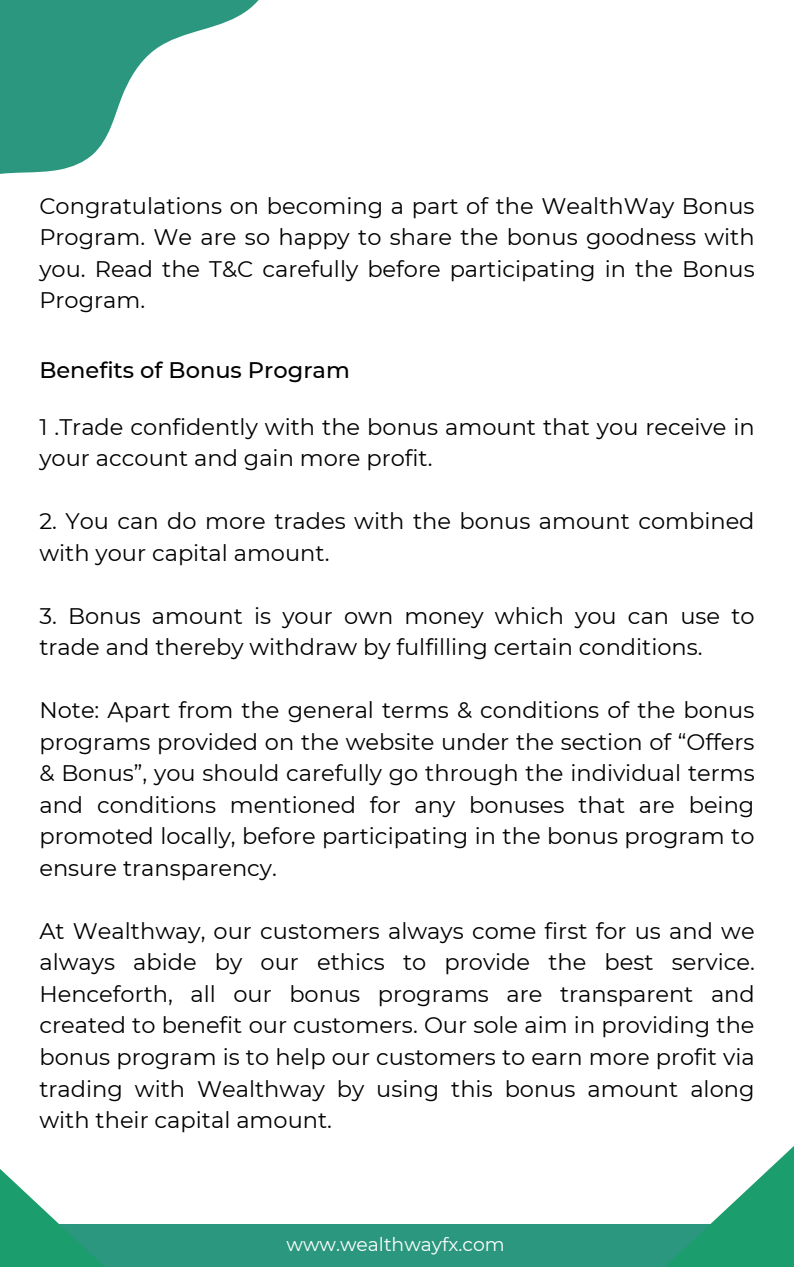
<style>
.page{position:relative;width:794px;height:1267px;background:#fff}
.page>*{position:absolute;margin:0;border:0;box-sizing:border-box;transform-origin:0 0}
.t1{font:22.5px/31.5px "Montserrat";color:#000;text-align:justify}
.t2{font:500 22.5px "Montserrat";color:#000}
.t3{font:18.75px "Montserrat";color:#fff}
</style>
<div class="page">
<svg style="left:0;top:0;width:259px;height:174px;fill:#2c977f"></svg>
<div style="left:0;top:1224px;width:793px;height:43px;background:#2c977f"></div>
<svg style="left:0;top:1169px;width:104px;height:98px"></svg>
<svg style="left:665px;top:1147px;width:128px;height:120px"></svg>
<p class="t1" style="left:39px;top:190px;width:716px">Congratulations on becoming a part of the WealthWay Bonus Program. We are so happy to share the bonus goodness with you. Read the T&amp;C carefully before participating in the Bonus Program.</p>
<p class="t2" style="left:39px;top:356px;width:312px">Benefits of Bonus Program</p>
<p class="t1" style="left:39px;top:411px;width:716px">1 .Trade confidently with the bonus amount that you receive in your account and gain more profit.</p>
<p class="t1" style="left:39px;top:505px;width:716px">2. You can do more trades with the bonus amount combined with your capital amount.</p>
<p class="t1" style="left:39px;top:600px;width:716px">3. Bonus amount is your own money which you can use to trade and thereby withdraw by fulfilling certain conditions.</p>
<p class="t1" style="left:39px;top:694px;width:716px">Note: Apart from the general terms &amp; conditions of the bonus programs provided on the website under the section of “Offers &amp; Bonus”, you should carefully go through the individual terms and conditions mentioned for any bonuses that are being promoted locally, before participating in the bonus program to ensure transparency.</p>
<p class="t1" style="left:39px;top:915px;width:716px">At Wealthway, our customers always come first for us and we always abide by our ethics to provide the best service.<br>Henceforth, all our bonus programs are transparent and created to benefit our customers. Our sole aim in providing the bonus program is to help our customers to earn more profit via trading with Wealthway by using this bonus amount along with their capital amount.</p>
<p class="t3" style="left:286px;top:1233px;width:219px">www.wealthwayfx.com</p>
</div>
